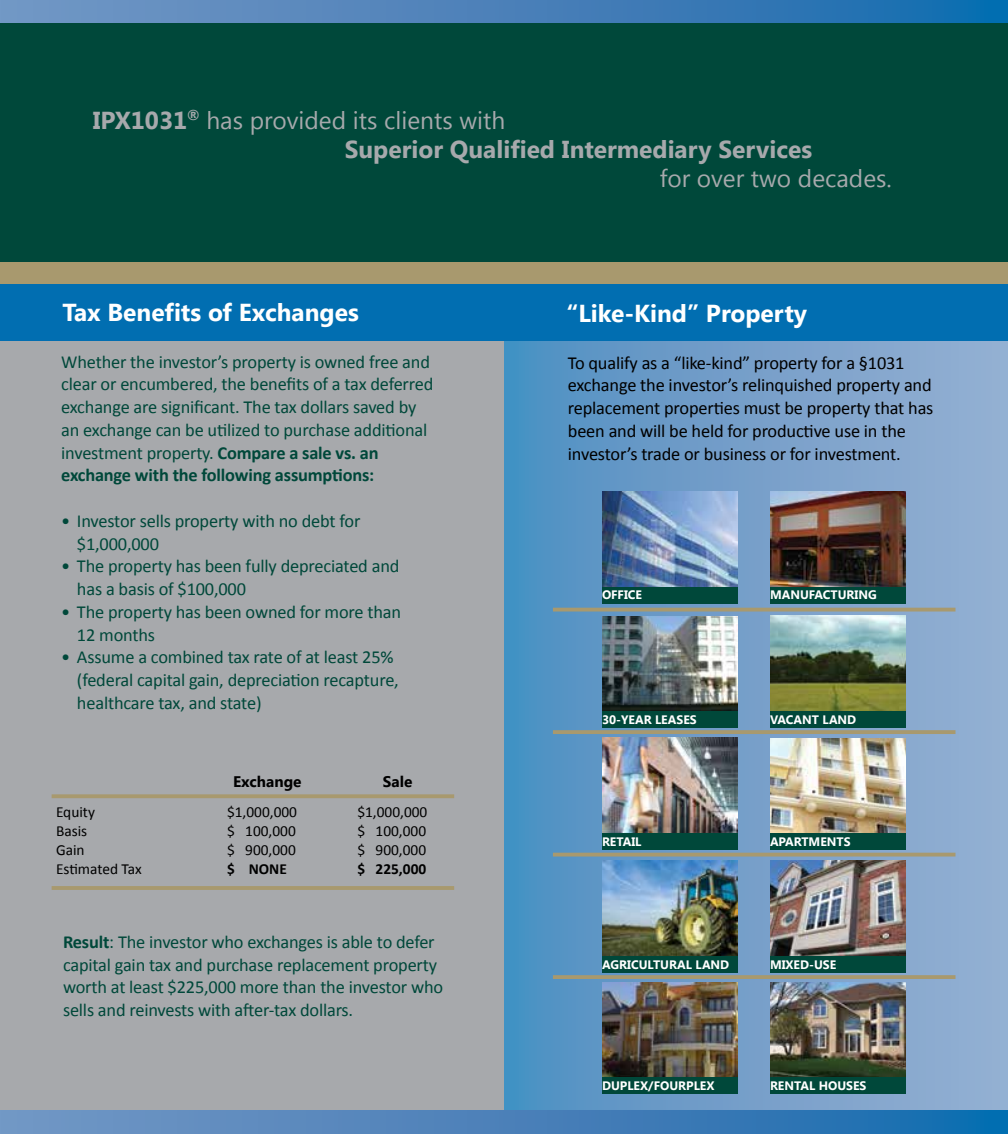
<style>
.page{position:relative;width:1008px;height:1134px;background:#fff}
.page>*{position:absolute;margin:0;border:0;box-sizing:border-box;transform-origin:0 0}
.t1{font:700 24.5px/29.4px "Khmer UI";color:#a7a9ac}
.t2{font:700 24.5px "Khmer UI";color:#fff}
.t3{font:24.5px "Khmer UI";color:#a7a9ac}
.t4{font:18.38px/22.8px "Calibri";letter-spacing:-.01em;color:#00483a}
.t5{font:18.38px/22.8px "Calibri";letter-spacing:-.01em;color:#000}
.t6{font:15.4px/19.2px "Calibri";color:#000;text-align:justify}
.t7{font:700 15.4px "Calibri";color:#000}
.t8{font:700 15.4px "Khmer UI";color:#000}
.t9{font:700 12.25px "Khmer UI";color:#fff}
.s1{font-weight:400}
.s2{font-weight:700}
</style>
<div class="page">
<div style="left:0;top:338px;width:504px;height:796px;background:#a7a9ac"></div>
<svg style="left:504px;top:341px;width:504px;height:769px;background:#72a0ca"></svg>
<div style="left:0;top:21px;width:1008px;height:259px;background:#00483a"></div>
<div style="left:0;top:262px;width:1008px;height:23px;background:#a8996e"></div>
<svg style="left:0;top:0;width:1008px;height:23px;background:#4680b9"></svg>
<svg style="left:0;top:1110px;width:1008px;height:24px;background:#4681b9"></svg>
<div style="left:0;top:284px;width:1008px;height:57px;background:#016eb1"></div>
<svg style="left:52px;top:794px;width:402px;height:4px;background:#a79a73"></svg>
<hr style="left:52px;top:886px;width:402px;height:4px;background:#a8996e">
<svg style="left:553px;top:975px;width:402px;height:4px;background:#a59971"></svg>
<svg style="left:553px;top:853px;width:402px;height:4px;background:#a19978"></svg>
<svg style="left:553px;top:730px;width:402px;height:4px;background:#a59971"></svg>
<svg style="left:553px;top:608px;width:402px;height:4px;background:#a19978"></svg>
<img style="left:602px;top:491px;width:136px;height:96px">
<div style="left:602px;top:587px;width:136px;height:17px;background:#00483a"></div>
<img style="left:602px;top:861px;width:136px;height:95px">
<div style="left:602px;top:956px;width:136px;height:17px;background:#00483a"></div>
<img style="left:770px;top:491px;width:136px;height:96px">
<div style="left:770px;top:587px;width:136px;height:17px;background:#00483a"></div>
<img style="left:602px;top:616px;width:136px;height:95px">
<div style="left:602px;top:711px;width:136px;height:17px;background:#00483a"></div>
<img style="left:770px;top:616px;width:136px;height:95px">
<div style="left:770px;top:711px;width:136px;height:17px;background:#00483a"></div>
<img style="left:602px;top:738px;width:136px;height:95px">
<div style="left:602px;top:833px;width:136px;height:17px;background:#00483a"></div>
<img style="left:770px;top:738px;width:136px;height:95px">
<div style="left:770px;top:833px;width:136px;height:17px;background:#00483a"></div>
<img style="left:770px;top:861px;width:136px;height:95px">
<div style="left:770px;top:956px;width:136px;height:17px;background:#00483a"></div>
<img style="left:602px;top:982px;width:136px;height:95px">
<div style="left:602px;top:1077px;width:136px;height:17px;background:#00483a"></div>
<img style="left:770px;top:982px;width:136px;height:95px">
<div style="left:770px;top:1077px;width:136px;height:17px;background:#00483a"></div>
<h1 class="t1" style="left:345px;top:105px;width:469px;text-indent:-252px">IPX1031<sup>®</sup> <span class="s1">has provided its clients with<br></span>Superior Qualified Intermediary Services</h1>
<h1 class="t3" style="left:660px;top:165px;width:234px">for over two decades.</h1>
<h1 class="t2" style="left:62px;top:298px;width:298px">Tax Benefits of Exchanges</h1>
<p class="t4" style="left:61px;top:350px;width:374px">Whether the investor’s property is owned free and clear or encumbered, the benefits of a tax deferred exchange are significant. The tax dollars saved by an exchange can be utilized to purchase additional investment property. <span class="s2">Compare a sale vs. an exchange with the following assumptions:</span></p>
<p class="t4" style="left:77px;top:509px;width:285px;text-indent:-16px">• Investor sells property with no debt for $1,000,000</p>
<p class="t4" style="left:77px;top:555px;width:324px;text-indent:-16px">• The property has been fully depreciated and has a basis of $100,000</p>
<p class="t4" style="left:77px;top:600px;width:326px;text-indent:-16px">• The property has been owned for more than<br>12 months</p>
<p class="t4" style="left:77px;top:646px;width:323px;text-indent:-16px">• Assume a combined tax rate of at least 25% (federal capital gain, depreciation recapture, healthcare tax, and state)</p>
<p class="t8" style="left:233px;top:773px;width:70px">Exchange</p>
<p class="t6" style="left:56px;top:802px;width:87px;text-align:left">Equity<br>Basis<br>Gain<br>Estimated Tax</p>
<p class="t6" style="left:227px;top:802px;width:71px">$1,000,000 $ 100,000 $ 900,000</p>
<p class="t7" style="left:227px;top:859px;width:61px">$ NONE</p>
<p class="t8" style="left:383px;top:773px;width:31px">Sale</p>
<p class="t6" style="left:357px;top:802px;width:71px">$1,000,000 $ 100,000 $ 900,000</p>
<p class="t7" style="left:357px;top:859px;width:70px">$ 225,000</p>
<p class="t4" style="left:63px;top:930px;width:382px"><span class="s2">Result</span>: The investor who exchanges is able to defer capital gain tax and purchase replacement property worth at least $225,000 more than the investor who sells and reinvests with after-tax dollars.</p>
<h1 class="t2" style="left:566px;top:299px;width:242px">“Like-Kind” Property</h1>
<p class="t5" style="left:568px;top:351px;width:367px">To qualify as a “like-kind” property for a §1031 exchange the investor’s relinquished property and replacement properties must be property that has been and will be held for productive use in the investor’s trade or business or for investment.</p>
<p class="t9" style="left:602px;top:588px;width:42px">OFFICE</p>
<p class="t9" style="left:770px;top:588px;width:108px">MANUFACTURING</p>
<p class="t9" style="left:602px;top:713px;width:96px">30-YEAR LEASES</p>
<p class="t9" style="left:770px;top:712px;width:88px">VACANT LAND</p>
<p class="t9" style="left:602px;top:834px;width:41px">RETAIL</p>
<p class="t9" style="left:770px;top:835px;width:82px">APARTMENTS</p>
<p class="t9" style="left:602px;top:957px;width:129px">AGRICULTURAL LAND</p>
<p class="t9" style="left:770px;top:957px;width:68px">MIXED-USE</p>
<p class="t9" style="left:602px;top:1079px;width:114px">DUPLEX/FOURPLEX</p>
<p class="t9" style="left:770px;top:1079px;width:98px">RENTAL HOUSES</p>
</div>
